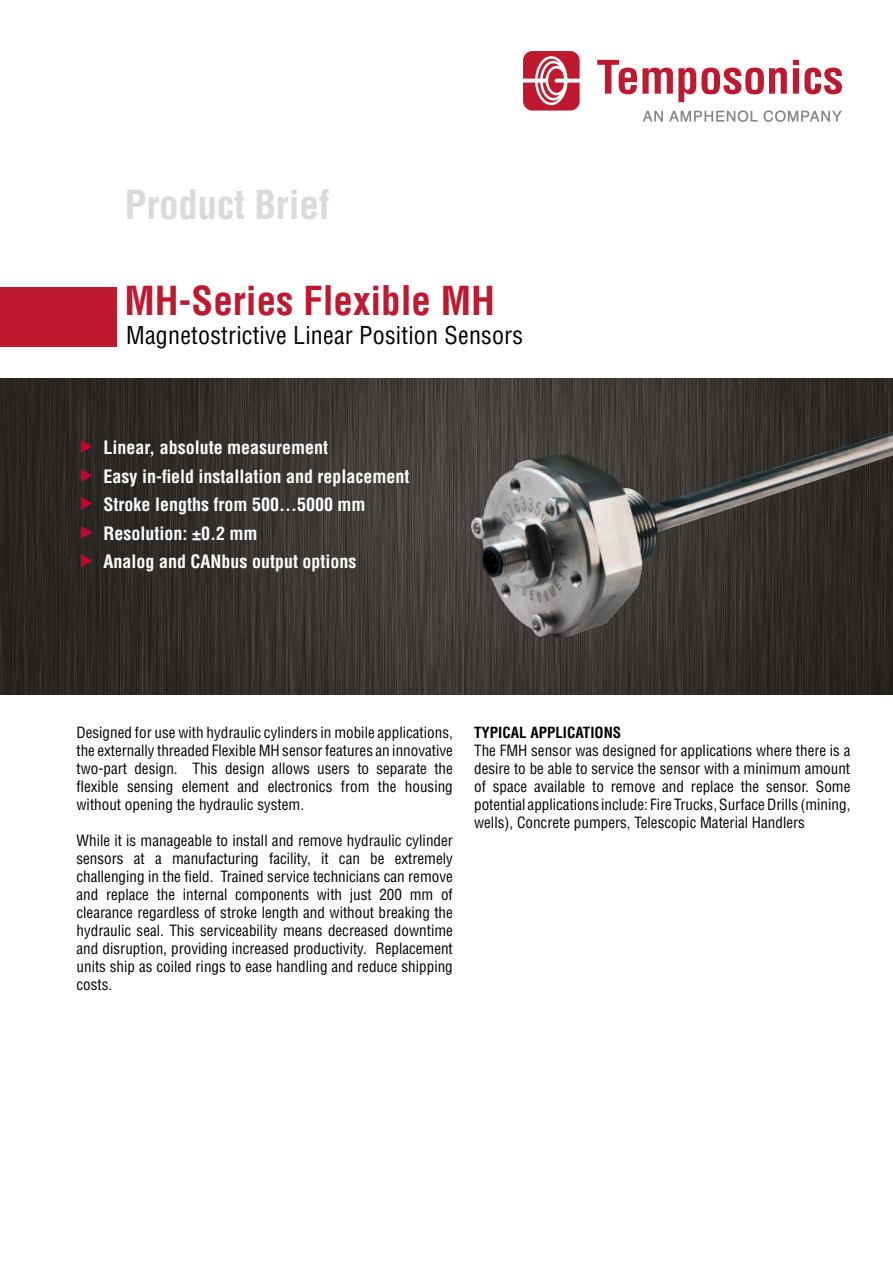
<style>
.page{position:relative;width:893px;height:1263px;background:#fff}
.page>*{position:absolute;margin:0;border:0;box-sizing:border-box;transform-origin:0 0}
.Document_Type{font:700 condensed 39px "Helvetica LT Pro";color:#bf1930}
.Continous_text{font:700 condensed 39px "Helvetica LT Pro";letter-spacing:-.005em;color:#dadada}
.t1{font:condensed 24px "Helvetica LT Std";letter-spacing:.01em;color:#000}
.t2{font:700 condensed 18px "Helvetica LT Std";color:#fff}
.t3{font:condensed 15.15px/18px "Helvetica LT Std";color:#000;text-align:justify}
.t4{font:700 condensed 15px "Helvetica LT Std";color:#000}
</style>
<div class="page">
<img style="left:0;top:378px;width:447px;height:316px">
<img style="left:447px;top:378px;width:446px;height:317px">
<div style="left:0;top:287px;width:116px;height:60px;background:#bf1930"></div>
<svg style="left:597px;top:60px;width:190px;height:42px"></svg>
<svg style="left:793px;top:60px;width:49px;height:34px"></svg>
<svg style="left:643px;top:111px;width:20px;height:11px"></svg>
<svg style="left:669px;top:110px;width:89px;height:12px"></svg>
<svg style="left:764px;top:110px;width:78px;height:12px"></svg>
<svg style="left:523px;top:51px;width:57px;height:60px"></svg>
<svg style="left:81px;top:440px;width:11px;height:13px"></svg>
<svg style="left:81px;top:468px;width:11px;height:14px"></svg>
<svg style="left:81px;top:497px;width:11px;height:13px"></svg>
<svg style="left:81px;top:525px;width:11px;height:14px"></svg>
<svg style="left:81px;top:554px;width:11px;height:13px"></svg>
<p class="Continous_text" style="left:125px;top:179px;width:206px">Product Brief</p>
<p class="Document_Type" style="left:124px;top:275px;width:372px">MH-Series Flexible MH</p>
<p class="t1" style="left:126px;top:320px;width:398px">Magnetostrictive Linear Position Sensors</p>
<p class="t2" style="left:104px;top:436px;width:226px">Linear, absolute measurement</p>
<p class="t2" style="left:104px;top:465px;width:307px">Easy in-field installation and replacement</p>
<p class="t2" style="left:104px;top:493px;width:264px">Stroke lengths from 500…5000 mm</p>
<p class="t2" style="left:104px;top:522px;width:156px">Resolution: ±0.2 mm</p>
<p class="t2" style="left:104px;top:550px;width:255px">Analog and CANbus output options</p>
<p class="t3" style="left:77px;top:723px;width:378px">Designed for use with hydraulic cylinders in mobile applications, the externally threaded Flexible MH sensor features an innovative two-part design. This design allows users to separate the flexible sensing element and electronics from the housing without opening the hydraulic system.</p>
<p class="t3" style="left:77px;top:831px;width:378px">While it is manageable to install and remove hydraulic cylinder sensors at a manufacturing facility, it can be extremely challenging in the field. Trained service technicians can remove and replace the internal components with just 200 mm of clearance regardless of stroke length and without breaking the hydraulic seal. This serviceability means decreased downtime and disruption, providing increased productivity. Replacement units ship as coiled rings to ease handling and reduce shipping costs.</p>
<p class="t4" style="left:474px;top:723px;width:149px">TYPICAL APPLICATIONS</p>
<p class="t3" style="left:474px;top:741px;width:378px">The FMH sensor was designed for applications where there is a</p>
<p class="t3" style="left:474px;top:759px;width:377px">desire to be able to service the sensor with a minimum amount</p>
<p class="t3" style="left:474px;top:777px;width:378px">of space available to remove and replace the sensor. Some potential applications include: Fire Trucks, Surface Drills (mining, wells), Concrete pumpers, Telescopic Material Handlers</p>
</div>
